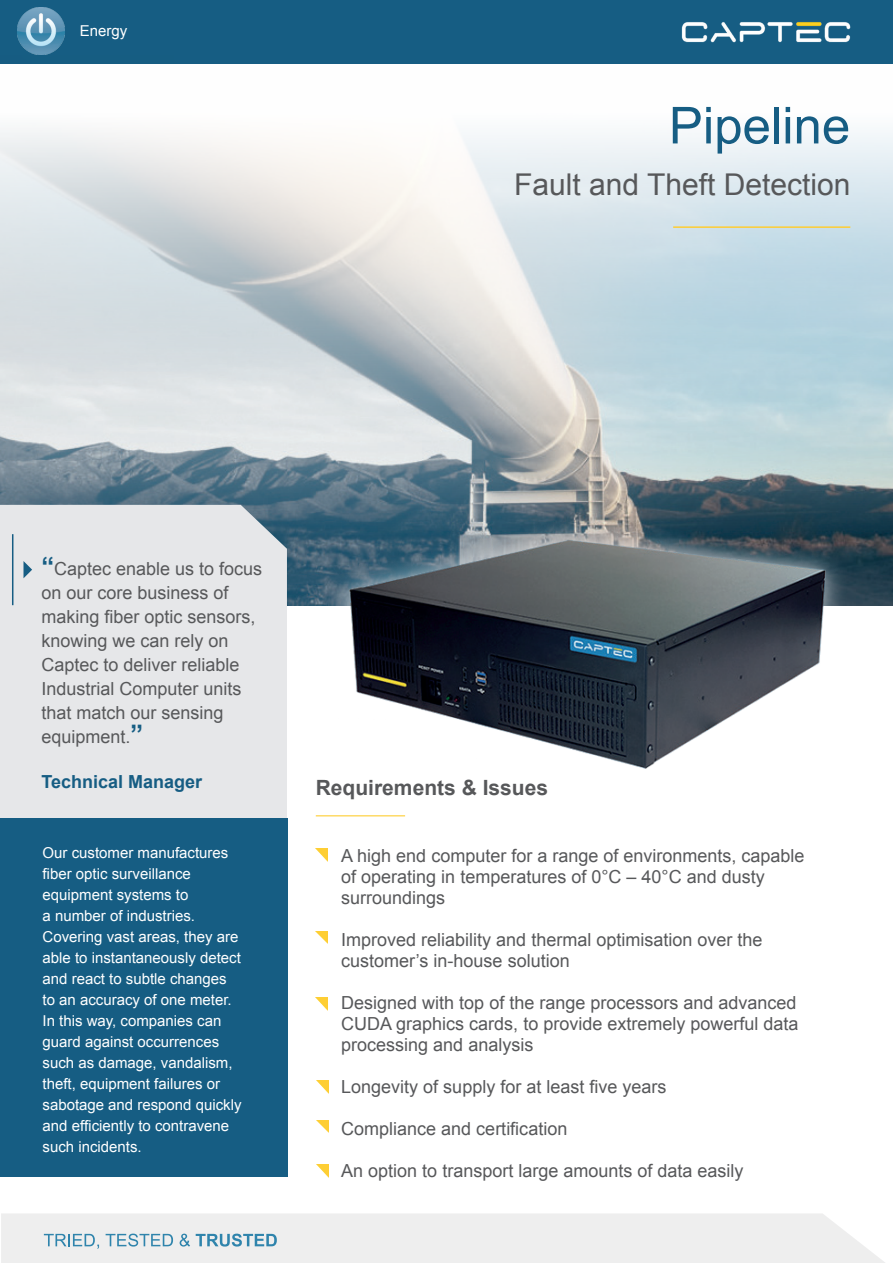
<style>
.page{position:relative;width:893px;height:1263px;background:#fff}
.page>*{position:absolute;margin:0;border:0;box-sizing:border-box;transform-origin:0 0}
.t1{font:51px "Arial";color:#165d83}
.t2{font:30px "Arial";color:#57585a}
.t3{font:700 21px "Arial";color:#57585a}
.t4{font:18px/24px "Arial";color:#57585a}
.t5{font:700 18px "Arial";color:#165d83}
.t6{font:15px/21px "Arial";color:#fff}
.s1{font-weight:700;font-size:25.5px;color:#165d83}
</style>
<div class="page">
<div style="left:0;top:0;width:893px;height:64px;background:#165d83"></div>
<img style="left:681px;top:22px;width:170px;height:21px">
<svg style="left:1px;top:1214px;width:884px;height:49px;background:#eaecec"></svg>
<img style="left:0;top:130px;width:893px;height:476px">
<div style="left:0;top:505px;width:287px;height:314px;background:#e6e7e9"></div>
<div style="left:0;top:819px;width:288px;height:358px;background:#165d83"></div>
<hr style="left:673px;top:226px;width:177px;height:2px;background:#fecd33">
<hr style="left:316px;top:815px;width:89px;height:1px;background:#fecd33">
<svg style="left:316px;top:849px;width:12px;height:12px"></svg>
<svg style="left:316px;top:931px;width:12px;height:12px"></svg>
<svg style="left:316px;top:998px;width:12px;height:12px"></svg>
<svg style="left:317px;top:1081px;width:11px;height:12px"></svg>
<hr style="left:12px;top:534px;width:1px;height:71px;background:#165d83">
<svg style="left:24px;top:561px;width:8px;height:17px"></svg>
<svg style="left:316px;top:1120px;width:12px;height:12px"></svg>
<img style="left:17px;top:7px;width:48px;height:48px">
<svg style="left:317px;top:1165px;width:11px;height:12px"></svg>
<div style="left:327px;top:518px;width:521px;height:272px;background:#fff;opacity:.75"></div>
<img style="left:336px;top:518px;width:496px;height:262px">
<p class="t6" style="left:80px;top:21px;width:49px">Energy</p>
<h1 class="t1" style="left:669px;top:92px;width:183px">Pipeline</h1>
<h2 class="t2" style="left:514px;top:165px;width:338px">Fault and Theft Detection</h2>
<p class="t4" style="left:41px;top:557px;width:222px"><span class="s1">“</span>Captec enable us to focus on our core business of making fiber optic sensors, knowing we can rely on<br>Captec to deliver reliable<br>Industrial Computer units that match our sensing equipment.<span class="s1">”</span></p>
<p class="t5" style="left:41px;top:770px;width:162px">Technical Manager</p>
<p class="t3" style="left:316px;top:774px;width:234px">Requirements &amp; Issues</p>
<p class="t6" style="left:43px;top:842px;width:200px">Our customer manufactures fiber optic surveillance equipment systems to<br>a number of industries.<br>Covering vast areas, they are able to instantaneously detect and react to subtle changes to an accuracy of one meter.<br>In this way, companies can guard against occurrences such as damage, vandalism, theft, equipment failures or sabotage and respond quickly and efficiently to contravene such incidents.</p>
<p class="t4" style="left:341px;top:845px;width:465px;line-height:21px">A high end computer for a range of environments, capable of operating in temperatures of 0°C – 40°C and dusty surroundings</p>
<p class="t4" style="left:341px;top:929px;width:423px;line-height:21px">Improved reliability and thermal optimisation over the customer’s in-house solution</p>
<p class="t4" style="left:341px;top:992px;width:459px;line-height:21px;text-align:justify">Designed with top of the range processors and advanced CUDA graphics cards, to provide extremely powerful data processing and analysis</p>
<p class="t4" style="left:341px;top:1075px;width:327px">Longevity of supply for at least five years</p>
<p class="t4" style="left:341px;top:1117px;width:228px">Compliance and certification</p>
<p class="t4" style="left:341px;top:1159px;width:404px">An option to transport large amounts of data easily</p>
</div>
